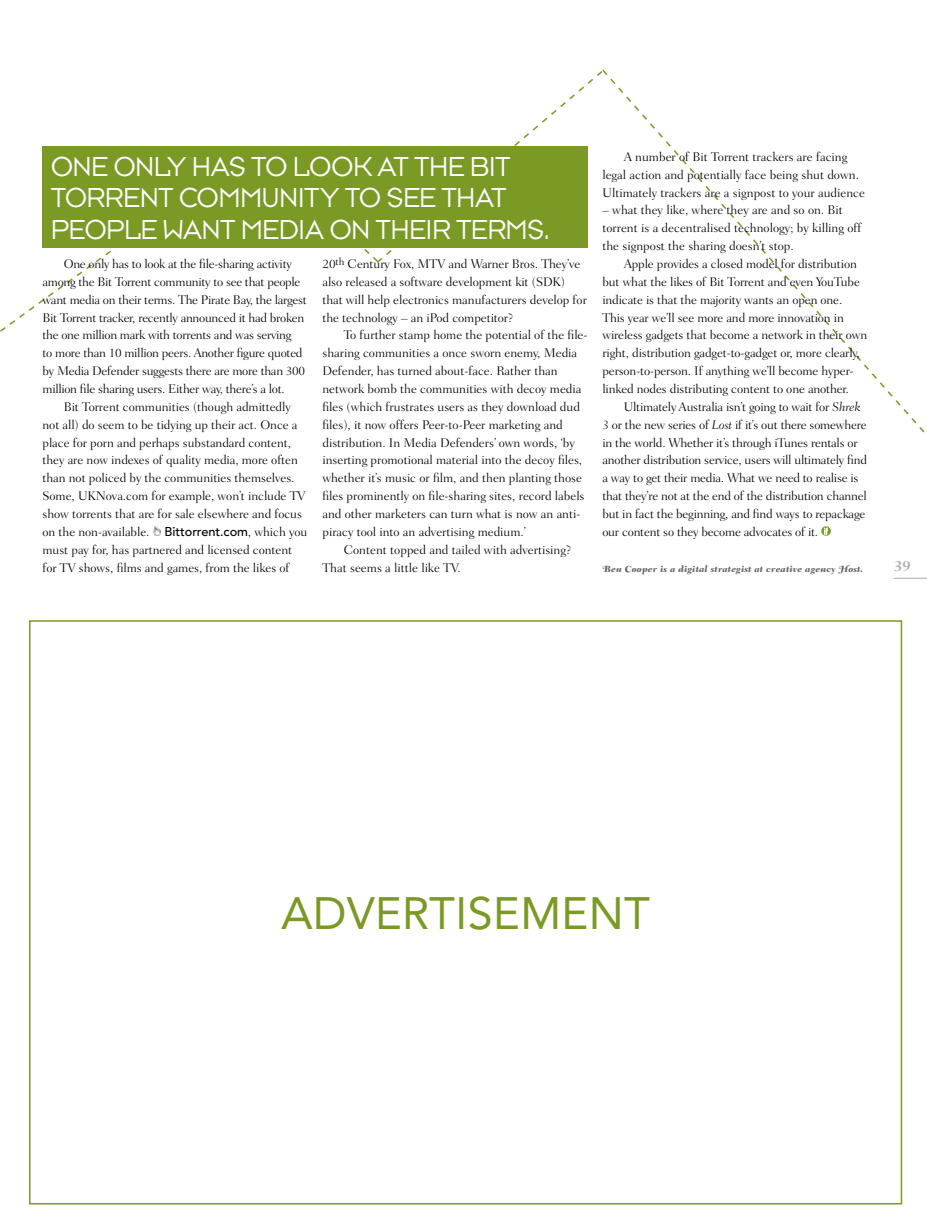
<style>
.page{position:relative;width:927px;height:1225px;background:#fff}
.page>*{position:absolute;margin:0;border:0;box-sizing:border-box;transform-origin:0 0}
.t1{font:45px "Avenir";letter-spacing:.01em;color:#7b9925}
.t2{font:28.5px/31.5px "Typeface Seven";color:#fff}
.t3{font:700 15px "Fairfield LH Caption";color:#ababab}
.t4{font:300 12.75px/17.9px "Fairfield LH";letter-spacing:-.005em;color:#000}
.t5{font:9px "Fairfield LH Sw Heavy Italic Os F";letter-spacing:.01em;color:#616161}
.s1{font-family:"Avenir";font-weight:500}
.s2{font-style:italic}
</style>
<div class="page">
<svg style="left:0;top:146px;width:252px;height:186px"></svg>
<svg style="left:252px;top:71px;width:349px;height:192px"></svg>
<svg style="left:601px;top:69px;width:324px;height:364px"></svg>
<hr style="left:894px;top:578px;width:33px;height:1px;background:#ababab">
<svg style="left:153px;top:526px;width:8px;height:10px"></svg>
<svg style="left:821px;top:527px;width:10px;height:9px"></svg>
<div style="left:43px;top:146px;width:544px;height:101px;background:#7b9925"></div>
<h2 class="t2" style="left:51px;top:151px;width:500px">ONE ONLY HAS TO LOOK AT THE BIT<br>TORRENT COMMUNITY TO SEE THAT<br>PEOPLE WANT MEDIA ON THEIR TERMS.</h2>
<p class="t4" style="left:43px;top:255px;width:266px;text-indent:21px">One only has to look at the file-sharing activity among the Bit Torrent community to see that people want media on their terms. The Pirate Bay, the largest Bit Torrent tracker, recently announced it had broken the one million mark with torrents and was serving<br>to more than 10 million peers. Another figure quoted by Media Defender suggests there are more than 300 million file sharing users. Either way, there’s a lot.</p>
<p class="t4" style="left:43px;top:398px;width:266px;text-indent:21px">Bit Torrent communities (though admittedly not all) do seem to be tidying up their act. Once a place for porn and perhaps substandard content, they are now indexes of quality media, more often than not policed by the communities themselves.<br>Some, UKNova.com for example, won’t include TV show torrents that are for sale elsewhere and focus on the non-available. <span class="s1">Bittorrent.com</span>, which you must pay for, has partnered and licensed content for TV shows, films and games, from the likes of</p>
<p class="t4" style="left:322px;top:255px;width:266px">20<sup>th</sup> Century Fox, MTV and Warner Bros. They’ve also released a software development kit (SDK) that will help electronics manufacturers develop for the technology – an iPod competitor?</p>
<p class="t4" style="left:322px;top:326px;width:267px;text-indent:21px">To further stamp home the potential of the file&shy;sharing communities a once sworn enemy, Media Defender, has turned about-face. Rather than network bomb the communities with decoy media files (which frustrates users as they download dud files), it now offers Peer-to-Peer marketing and distribution. In Media Defenders’ own words, ‘by inserting promotional material into the decoy files, whether it’s music or film, and then planting those files prominently on file-sharing sites, record labels and other marketers can turn what is now an anti&shy;piracy tool into an advertising medium.’</p>
<p class="t4" style="left:322px;top:541px;width:250px;text-indent:21px">Content topped and tailed with advertising?<br>That seems a little like TV.</p>
<p class="t4" style="left:602px;top:148px;width:264px;text-align:center">A number of Bit Torrent trackers are facing<br>legal action and potentially face being shut down.<br>Ultimately trackers are a signpost to your audience</p>
<p class="t4" style="left:602px;top:201px;width:261px">– what they like, where they are and so on. Bit torrent is a decentralised technology; by killing off the signpost the sharing doesn’t stop.</p>
<p class="t4" style="left:602px;top:255px;width:266px;text-indent:21px">Apple provides a closed model for distribution but what the likes of Bit Torrent and even YouTube indicate is that the majority wants an open one.<br>This year we’ll see more and more innovation in wireless gadgets that become a network in their own right, distribution gadget-to-gadget or, more clearly, person-to-person. If anything we’ll become hyper&shy;linked nodes distributing content to one another.</p>
<p class="t4" style="left:602px;top:398px;width:266px;text-indent:21px">Ultimately Australia isn’t going to wait for <span class="s2">Shrek 3</span> or the new series of <span class="s2">Lost</span> if it’s out there somewhere in the world. Whether it’s through iTunes rentals or another distribution service, users will ultimately find a way to get their media. What we need to realise is that they’re not at the end of the distribution channel but in fact the beginning, and find ways to repackage our content so they become advocates of it.</p>
<p class="t5" style="left:602px;top:563px;width:263px">Ben Cooper is a digital strategist at creative agency Host.</p>
<p class="t3" style="left:894px;top:557px;width:19px">39</p>
<h1 class="t1" style="left:281px;top:887px;width:370px">ADVERTISE MENT</h1>
</div>
